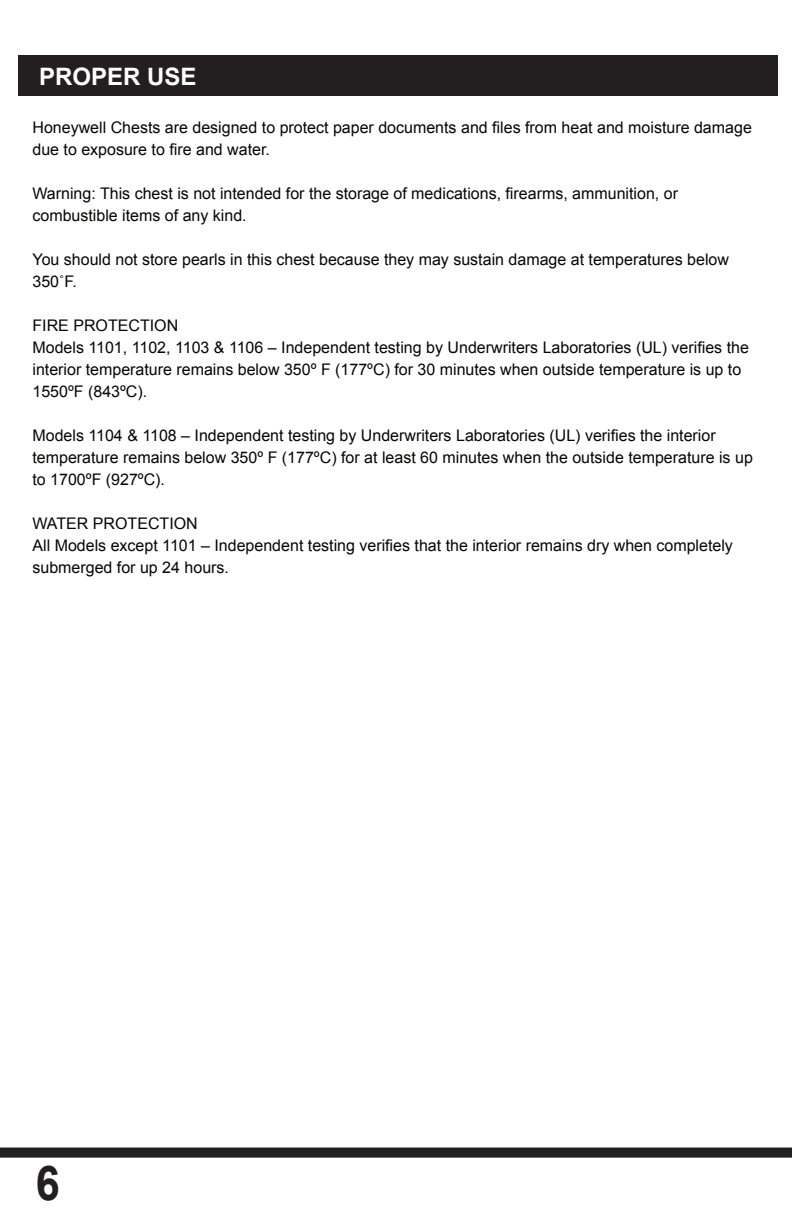
<style>
.page{position:relative;width:792px;height:1224px;background:#fff}
.page>*{position:absolute;margin:0;border:0;box-sizing:border-box;transform-origin:0 0}
.t1{font:700 48px "Arial";color:#231f20;scale:.9 1}
.t2{font:700 24px "Arial";color:#fff}
.t3{font:16px/22px "Arial";color:#070605}
</style>
<div class="page">
<svg style="left:0;top:1148px;width:792px;height:10px;background:#2a2627"></svg>
<div style="left:19px;top:55px;width:759px;height:41px;background:#231f20"></div>
<p class="t2" style="left:39px;top:60px;width:159px">PROPER USE</p>
<p class="t3" style="left:32px;top:117px;width:721px">Honeywell Chests are designed to protect paper documents and files from heat and moisture damage due to exposure to fire and water.</p>
<p class="t3" style="left:32px;top:183px;width:647px">Warning: This chest is not intended for the storage of medications, firearms, ammunition, or combustible items of any kind.</p>
<p class="t3" style="left:32px;top:249px;width:698px">You should not store pearls in this chest because they may sustain damage at temperatures below<br>350˚F.</p>
<p class="t3" style="left:32px;top:315px;width:147px">FIRE PROTECTION</p>
<p class="t3" style="left:32px;top:337px;width:718px">Models 1101, 1102, 1103 &amp; 1106 – Independent testing by Underwriters Laboratories (UL) verifies the interior temperature remains below 350º F (177ºC) for 30 minutes when outside temperature is up to<br>1550ºF (843ºC).</p>
<p class="t3" style="left:32px;top:425px;width:722px">Models 1104 &amp; 1108 – Independent testing by Underwriters Laboratories (UL) verifies the interior temperature remains below 350º F (177ºC) for at least 60 minutes when the outside temperature is up to 1700ºF (927ºC).</p>
<p class="t3" style="left:32px;top:513px;width:167px">WATER PROTECTION</p>
<p class="t3" style="left:32px;top:535px;width:702px">All Models except 1101 – Independent testing verifies that the interior remains dry when completely submerged for up 24 hours.</p>
<p class="t1" style="left:36px;top:1151px;width:28px">6</p>
</div>
